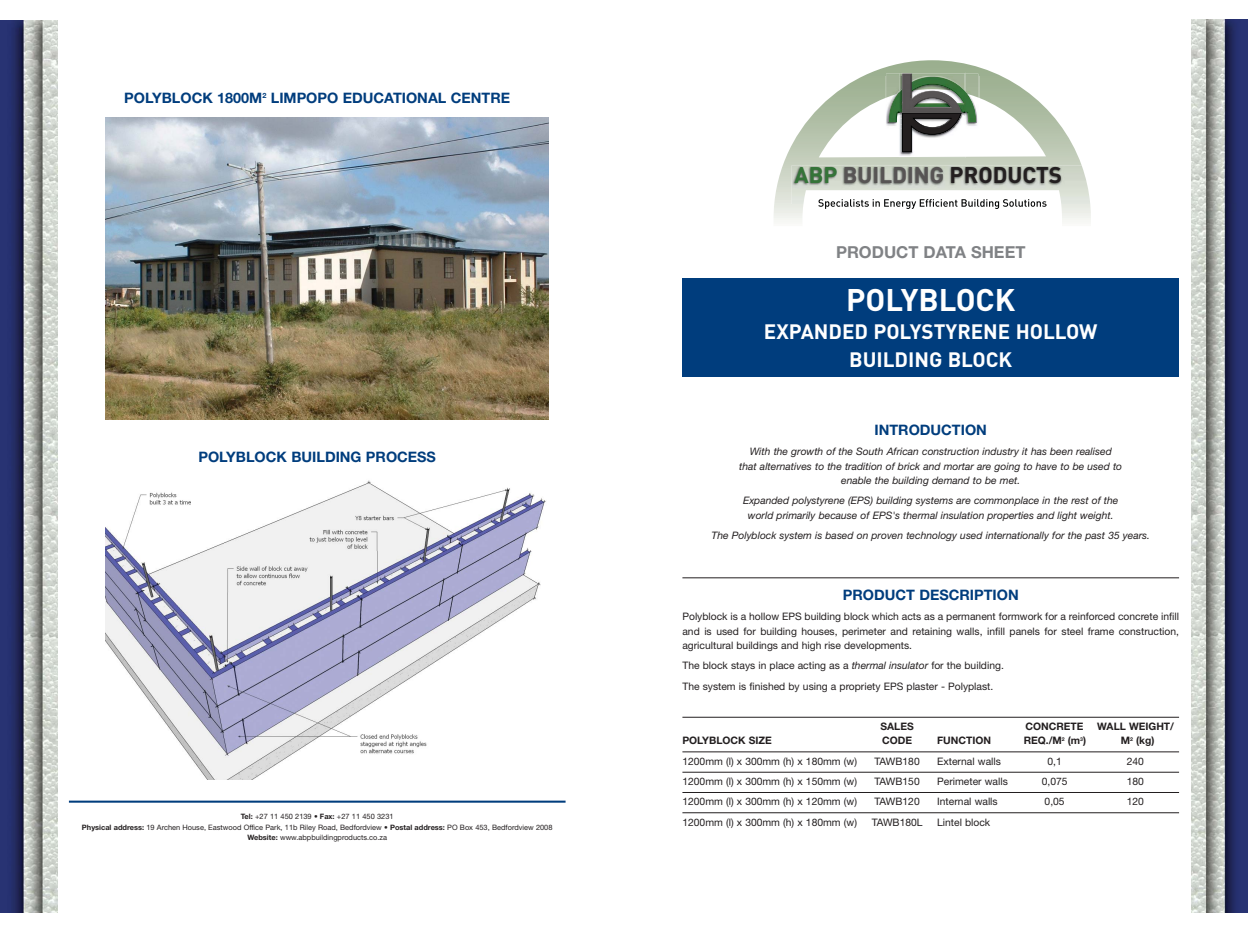
<style>
.page{position:relative;width:1248px;height:936px;background:#fff}
.page>*{position:absolute;margin:0;border:0;box-sizing:border-box;transform-origin:0 0}
.t1{font:700 30.9px "DIN";color:#fff}
.t2{font:700 22.4px "DIN";color:#575454}
.t3{font:700 20.6px/27.8px "DIN";color:#fff;text-align:center}
.t4{font:700 16.5px "Helvetica Neue";color:#808285}
.t5{font:700 14.4px "Helvetica Neue";color:#003d7d}
.t6{font:10.3px/14.4px "Helvetica Neue";color:#231f20;text-align:justify}
.t7{font:italic 10.3px/14.4px "Helvetica Neue";color:#231f20;text-align:center}
.t8{font:700 10.3px "Helvetica Neue";color:#231f20}
.t9{font:7.4px/10.3px "Helvetica Neue";color:#231f20;text-align:center}
.s1{font-weight:700}
.s2{color:#347438}
.s3{color:#231f20}
.s4{font-style:italic}
</style>
<div class="page">
<div style="left:682px;top:278px;width:496px;height:99px;background:#003d7d"></div>
<hr style="left:682px;top:717px;width:496px;height:1px;background:#231f20">
<hr style="left:682px;top:751px;width:496px;height:1px;background:#231f20">
<hr style="left:682px;top:772px;width:496px;height:1px;background:#231f20">
<hr style="left:682px;top:792px;width:496px;height:1px;background:#231f20">
<hr style="left:682px;top:812px;width:496px;height:1px;background:#231f20">
<img style="left:1191px;top:19px;width:56px;height:893px">
<img style="left:0;top:20px;width:57px;height:892px">
<hr style="left:682px;top:577px;width:496px;height:1px;background:#231f20">
<hr style="left:69px;top:800px;width:496px;height:2px;background:#003d7d">
<img style="left:106px;top:480px;width:440px;height:299px">
<img style="left:106px;top:117px;width:442px;height:302px">
<svg style="left:774px;top:60px;width:316px;height:162px"></svg>
<img style="left:791px;top:165px;width:299px;height:39px">
<img style="left:885px;top:74px;width:94px;height:54px">
<img style="left:886px;top:98px;width:92px;height:27px">
<img style="left:886px;top:76px;width:92px;height:22px">
<img style="left:898px;top:71px;width:67px;height:87px">
<img style="left:899px;top:152px;width:64px;height:2px">
<svg style="left:888px;top:73px;width:87px;height:79px"></svg>
<img style="left:902px;top:128px;width:48px;height:23px">
<img style="left:902px;top:125px;width:51px;height:3px">
<svg style="left:818px;top:199px;width:228px;height:10px"></svg>
<h3 class="t5" style="left:124px;top:93px;width:387px">POLYBLOCK 1800M<sup>2</sup> LIMPOPO EDUCATIONAL CENTRE</h3>
<h3 class="t5" style="left:198px;top:451px;width:239px">POLYBLOCK BUILDING PROCESS</h3>
<p class="t9" style="left:82px;top:812px;width:472px"><span class="s1">Tel:</span> +27 11 450 2139 • <span class="s1">Fax:</span> +27 11 450 3231<br><span class="s1">Physical address:</span> 19 Archen House, Eastwood Office Park, 11b Riley Road, Bedfordview • <span class="s1">Postal address:</span> PO Box 453, Bedfordview 2008<br><span class="s1">Website:</span> www.abpbuildingproducts.co.za</p>
<h2 class="t2" style="left:794px;top:167px;width:269px"><span class="s2">ABP</span> BUILDING <span class="s3">PRODUCTS</span></h2>
<h3 class="t4" style="left:836px;top:246px;width:191px">PRODUCT DATA SHEET</h3>
<h1 class="t1" style="left:846px;top:289px;width:171px">POLYBLOCK</h1>
<h3 class="t3" style="left:763px;top:319px;width:335px">EXPANDED POLYSTYRENE HOLLOW<br>BUILDING BLOCK</h3>
<h3 class="t5" style="left:874px;top:424px;width:114px">INTRODUCTION</h3>
<p class="t7" style="left:739px;top:445px;width:384px">With the growth of the South African construction industry it has been realised<br>that alternatives to the tradition of brick and mortar are going to have to be used to enable the building demand to be met.</p>
<p class="t7" style="left:743px;top:494px;width:377px">Expanded polystyrene (EPS) building systems are commonplace in the rest of the world primarily because of EPS's thermal insulation properties and light weight.</p>
<p class="t7" style="left:711px;top:529px;width:440px">The Polyblock system is based on proven technology used internationally for the past 35 years.</p>
<h3 class="t5" style="left:842px;top:589px;width:177px">PRODUCT DESCRIPTION</h3>
<p class="t6" style="left:682px;top:610px;width:498px">Polyblock is a hollow EPS building block which acts as a permanent formwork for a reinforced concrete infill and is used for building houses, perimeter and retaining walls, infill panels for steel frame construction, agricultural buildings and high rise developments.</p>
<p class="t6" style="left:682px;top:656px;width:323px;line-height:20.3px">The block stays in place acting as a <span class="s4">thermal insulator</span> for the building.<br>The system is finished by using a propriety EPS plaster - Polyplast.</p>
<p class="t8" style="left:880px;top:722px;width:35px">SALES</p>
<p class="t8" style="left:1025px;top:722px;width:59px">CONCRETE</p>
<p class="t8" style="left:1096px;top:722px;width:78px">WALL WEIGHT/</p>
<p class="t8" style="left:682px;top:737px;width:91px">POLYBLOCK SIZE</p>
<p class="t8" style="left:882px;top:737px;width:31px">CODE</p>
<p class="t8" style="left:937px;top:737px;width:55px">FUNCTION</p>
<p class="t8" style="left:1023px;top:737px;width:64px">REQ./M<sup>2</sup> (m<sup>3</sup>)</p>
<p class="t8" style="left:1120px;top:737px;width:35px">M<sup>2</sup> (kg)</p>
<p class="t6" style="left:682px;top:754px;width:176px">1200mm (l) x 300mm (h) x 180mm (w)</p>
<p class="t6" style="left:874px;top:754px;width:47px">TAWB180</p>
<p class="t6" style="left:937px;top:754px;width:65px">External walls</p>
<p class="t6" style="left:1047px;top:754px;width:16px">0,1</p>
<p class="t6" style="left:1126px;top:754px;width:19px">240</p>
<p class="t6" style="left:682px;top:775px;width:176px">1200mm (l) x 300mm (h) x 150mm (w)</p>
<p class="t6" style="left:874px;top:775px;width:47px">TAWB150</p>
<p class="t6" style="left:937px;top:775px;width:72px">Perimeter walls</p>
<p class="t6" style="left:1041px;top:775px;width:27px">0,075</p>
<p class="t6" style="left:1126px;top:775px;width:19px">180</p>
<p class="t6" style="left:682px;top:795px;width:176px">1200mm (l) x 300mm (h) x 120mm (w)</p>
<p class="t6" style="left:874px;top:795px;width:47px">TAWB120</p>
<p class="t6" style="left:937px;top:795px;width:62px">Internal walls</p>
<p class="t6" style="left:1044px;top:795px;width:22px">0,05</p>
<p class="t6" style="left:1126px;top:795px;width:19px">120</p>
<p class="t6" style="left:682px;top:815px;width:176px">1200mm (l) x 300mm (h) x 180mm (w)</p>
<p class="t6" style="left:871px;top:815px;width:52px">TAWB180L</p>
<p class="t6" style="left:937px;top:815px;width:55px">Lintel block</p>
</div>
